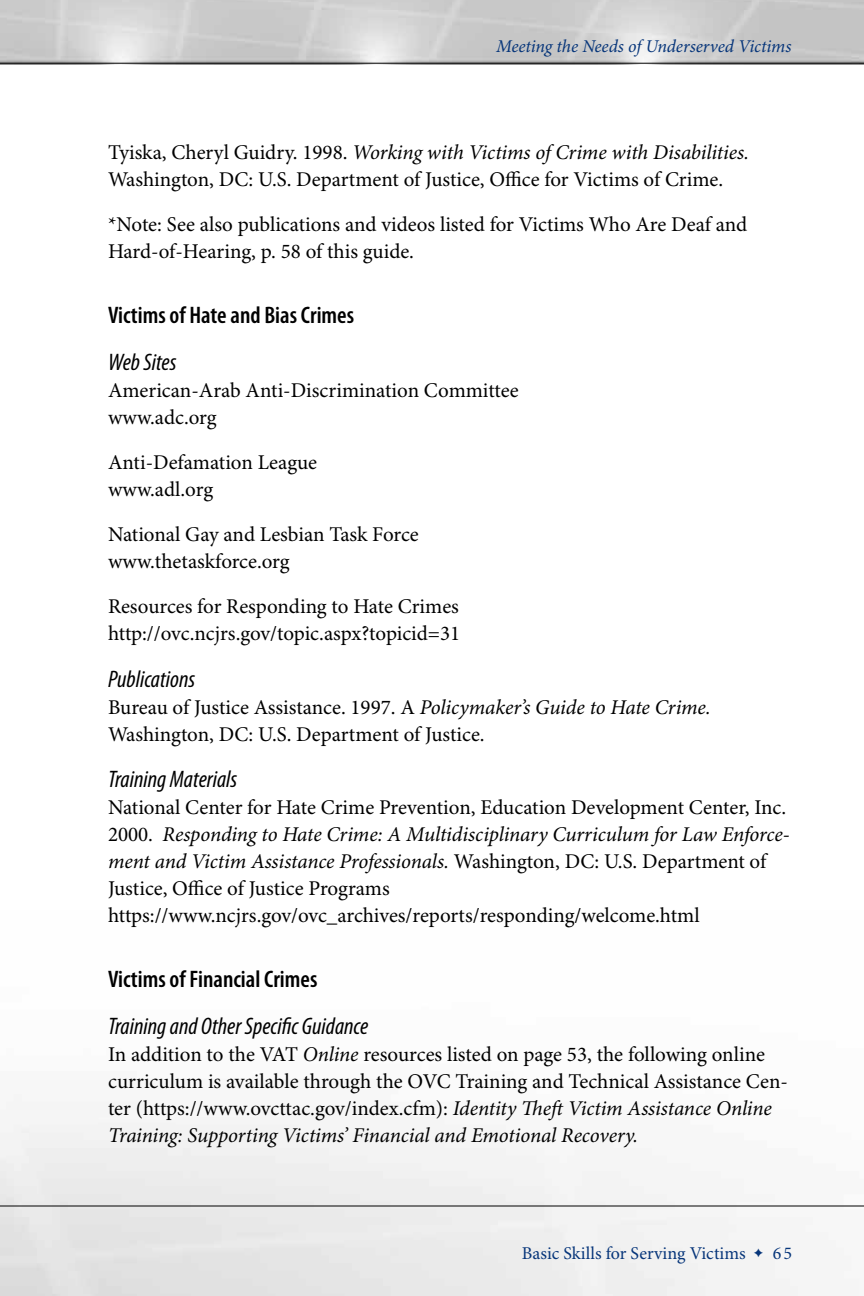
<style>
.page{position:relative;width:864px;height:1296px;background:#fff}
.page>*{position:absolute;margin:0;border:0;box-sizing:border-box;transform-origin:0 0}
.t1{font:italic condensed 24px "Myriad Pro";color:#000}
.t2{font:600 condensed 24px "Myriad Pro";color:#000}
.t3{font:21px/27px "Minion Pro";letter-spacing:-.005em;color:#000}
.t4{font:italic 18px "Minion Pro";letter-spacing:-.005em;color:#06357a}
.t5{font:18px "Minion Pro";color:#06357a}
.s1{font-style:italic}
</style>
<div class="page">
<img style="left:0;top:0;width:864px;height:65px">
<hr style="left:0;top:63px;width:864px;height:1px;background:#000">
<hr style="left:0;top:1206px;width:864px;height:1px;background:#000">
<svg style="left:754px;top:1249px;width:9px;height:8px"></svg>
<p class="t4" style="left:496px;top:35px;width:297px">Meeting the Needs of Underserved Victims</p>
<p class="t3" style="left:108px;top:140px;width:643px">Tyiska, Cheryl Guidry. 1998. <span class="s1">Working with Victims of Crime with Disabilities.<br></span>Washington, DC: U.S. Department of Justice, Office for Victims of Crime.</p>
<p class="t3" style="left:108px;top:212px;width:641px">*Note: See also publications and videos listed for Victims Who Are Deaf and<br>Hard-of-Hearing, p. 58 of this guide.</p>
<h3 class="t2" style="left:108px;top:302px;width:248px">Victims of Hate and Bias Crimes</h3>
<h3 class="t1" style="left:108px;top:349px;width:70px">Web Sites</h3>
<p class="t3" style="left:108px;top:378px;width:412px">American-Arab Anti-Discrimination Committee www.adc.org</p>
<p class="t3" style="left:108px;top:450px;width:211px">Anti-Defamation League www.adl.org</p>
<p class="t3" style="left:108px;top:522px;width:312px">National Gay and Lesbian Task Force www.thetaskforce.org</p>
<p class="t3" style="left:108px;top:594px;width:354px">Resources for Responding to Hate Crimes http://ovc.ncjrs.gov/topic.aspx?topicid=31</p>
<p class="t1" style="left:108px;top:666px;width:89px">Publications</p>
<p class="t3" style="left:108px;top:694px;width:604px">Bureau of Justice Assistance. 1997. A <span class="s1">Policymaker’s Guide to Hate Crime.<br></span>Washington, DC: U.S. Department of Justice.</p>
<p class="t1" style="left:108px;top:767px;width:131px">Training Materials</p>
<p class="t3" style="left:108px;top:795px;width:683px">National Center for Hate Crime Prevention, Education Development Center, Inc.<br>2000. <span class="s1">Responding to Hate Crime: A Multidisciplinary Curriculum for Law Enforce&shy;ment and Victim Assistance Professionals.</span> Washington, DC: U.S. Department of Justice, Office of Justice Programs https://www.ncjrs.gov/ovc_archives/reports/responding/welcome.html</p>
<h3 class="t2" style="left:108px;top:966px;width:211px">Victims of Financial Crimes</h3>
<h3 class="t1" style="left:108px;top:1013px;width:262px">Training and Other Specific Guidance</h3>
<p class="t3" style="left:108px;top:1042px;width:682px">In addition to the VAT <span class="s1">Online</span> resources listed on page 53, the following online curriculum is available through the OVC Training and Technical Assistance Cen&shy;ter (https://www.ovcttac.gov/index.cfm): <span class="s1">Identity Theft Victim Assistance Online Training: Supporting Victims’ Financial and Emotional Recovery.</span></p>
<p class="t5" style="left:522px;top:1243px;width:225px">Basic Skills for Serving Victims</p>
<p class="t5" style="left:773px;top:1243px;width:21px">65</p>
</div>
